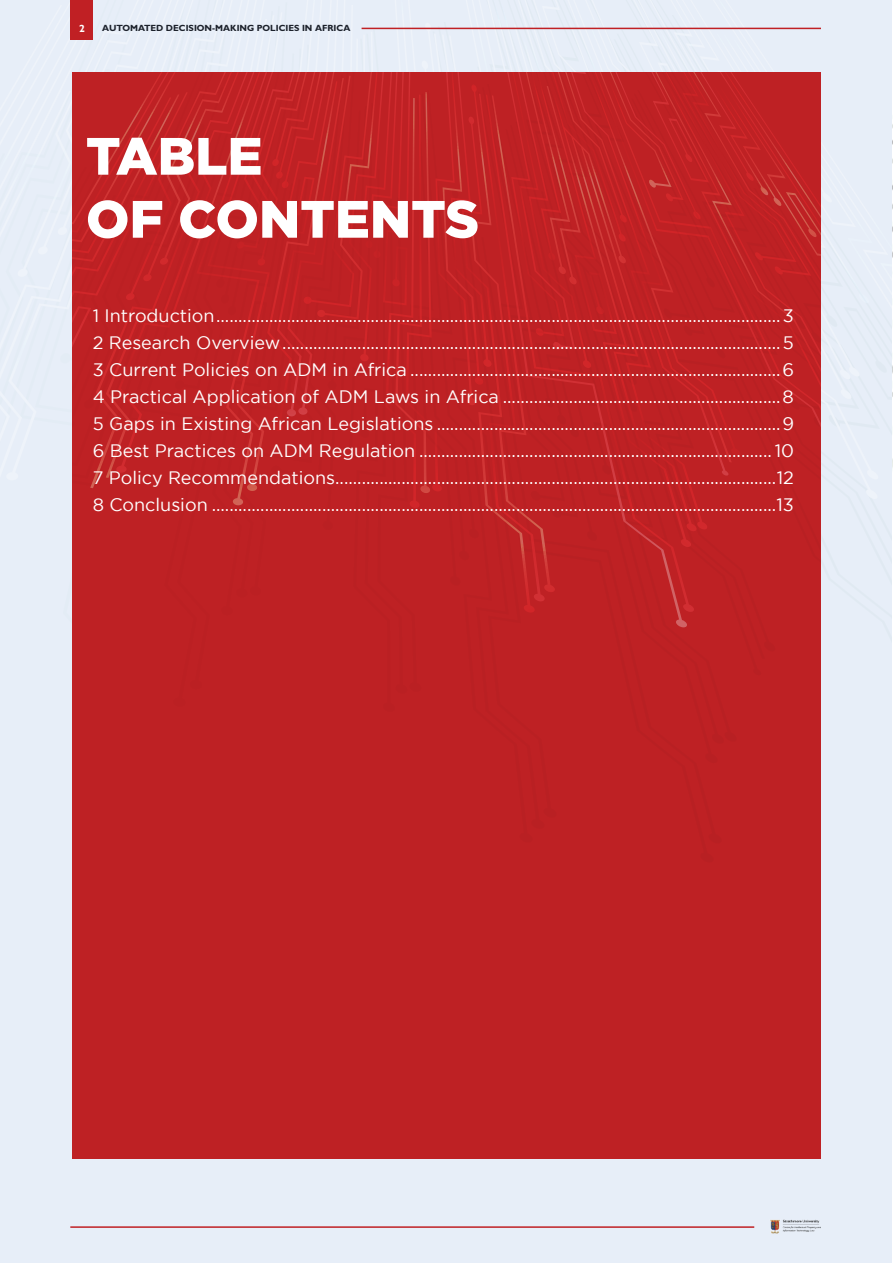
<style>
.page{position:relative;width:893px;height:1263px;background:#e7eef8}
.page>*{position:absolute;margin:0;border:0;box-sizing:border-box;transform-origin:0 0}
.t1{font:900 52.5px/63px "Gotham";color:#fff}
.t2{font:18px/27px "Gotham";color:#fff;text-align:justify}
.t3{font:700 10.5px "Gill Sans";color:#fff}
.t4{font:700 9px "Gill Sans";color:#1c212b}
</style>
<div class="page">
<svg style="left:892px;top:0;width:1px;height:729px"></svg>
<hr style="left:70px;top:1226px;width:684px;height:2px;background:#c02024">
<img style="left:770px;top:1219px;width:51px;height:15px">
<div style="left:72px;top:72px;width:749px;height:1086px;background:#be2124"></div>
<svg style="left:70px;top:0;width:751px;height:628px"></svg>
<p class="t3" style="left:79px;top:22px;width:7px">2</p>
<p class="t4" style="left:102px;top:23px;width:250px">AUTOMATED DECISION-MAKING POLICIES IN AFRICA</p>
<h1 class="t1" style="left:86px;top:123px;width:395px">TABLE<br>OF CONTENTS</h1>
<p class="t2" style="left:93px;top:302px;width:703px">1 Introduction................................................................................................................................3<br>2 Research Overview.................................................................................................................5<br>3 Current Policies on ADM in Africa ....................................................................................6<br>4 Practical Application of ADM Laws in Africa ...............................................................8<br>5 Gaps in Existing African Legislations ..............................................................................9<br>6 Best Practices on ADM Regulation ................................................................................ 10<br>7 Policy Recommendations....................................................................................................12<br>8 Conclusion ................................................................................................................................13</p>
</div>
